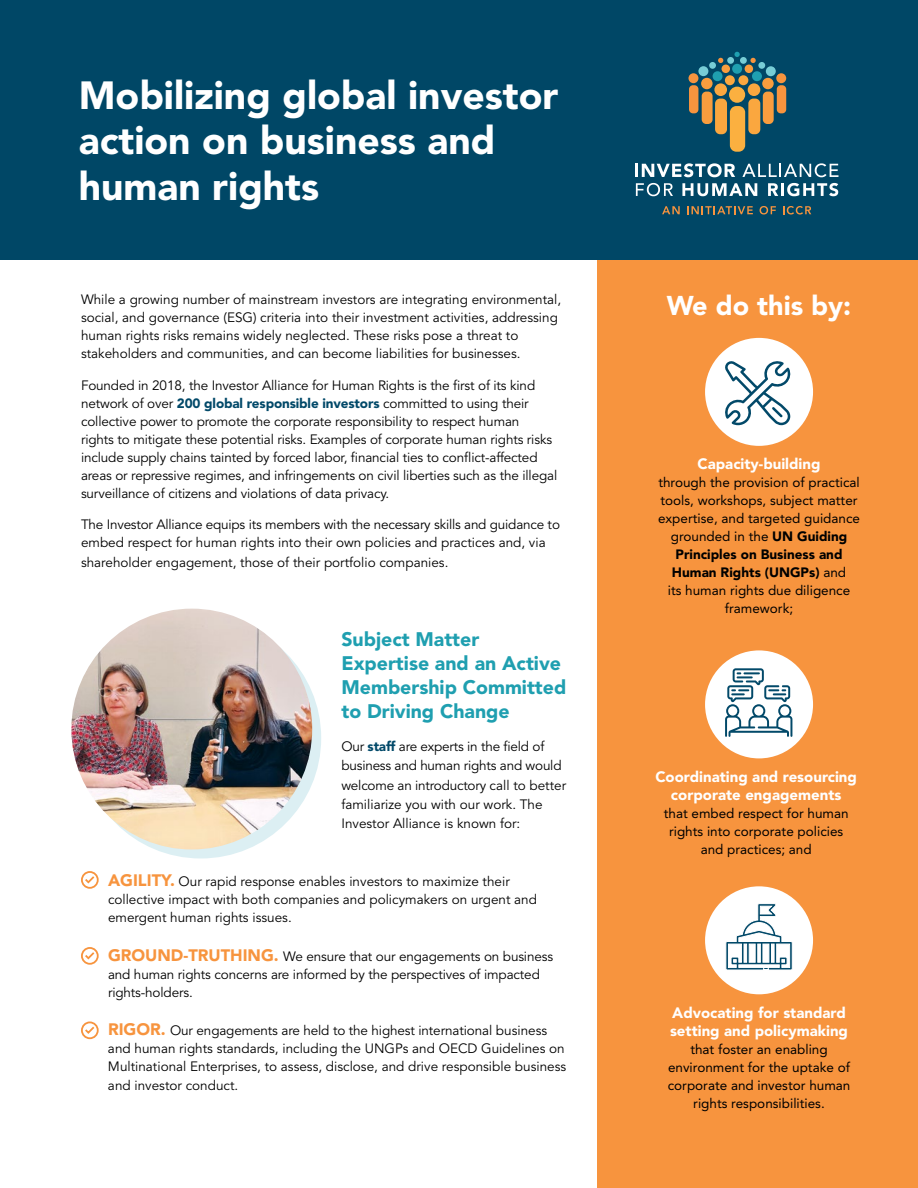
<style>
.page{position:relative;width:918px;height:1188px;background:#fff}
.page>*{position:absolute;margin:0;border:0;box-sizing:border-box;transform-origin:0 0}
.t1{font:900 39px/45.2px "Avenir";color:#fff}
.t2{font:900 27px "Avenir";color:#fff}
.t3{font:900 19.5px/24px "Avenir";color:#1f9fb0}
.t4{font:900 15px/18px "Avenir";color:#fff;text-align:center}
.t5{font:13.5px/18px "Avenir";letter-spacing:-.005em;color:#000}
.t6{font:13.5px/18px "Avenir";color:#000;text-align:center}
.s1{font-weight:900;color:#024969}
.s2{font-weight:900;font-size:16.5px;color:#f7943e}
.s3{font-weight:900}
</style>
<div class="page">
<div style="left:80px;top:618px;width:241px;height:240px;background:#dceff3;border-radius:50%"></div>
<div style="left:597px;top:157px;width:321px;height:1031px;background:#f7943e"></div>
<div style="left:0;top:0;width:918px;height:259px;background:#004766"></div>
<div style="left:81px;top:871px;width:18px;height:18px;border:2px solid #f7943e;border-radius:50%"></div>
<svg style="left:83px;top:874px;width:13px;height:11px"></svg>
<div style="left:81px;top:947px;width:18px;height:18px;border:2px solid #f7943e;border-radius:50%"></div>
<svg style="left:83px;top:950px;width:13px;height:11px"></svg>
<div style="left:81px;top:1022px;width:18px;height:17px;border:2px solid #f7943e;border-radius:50%"></div>
<svg style="left:83px;top:1025px;width:13px;height:10px"></svg>
<div style="left:705px;top:338px;width:108px;height:108px;background:#fff;border-radius:50%"></div>
<svg style="left:725px;top:361px;width:66px;height:64px"></svg>
<div style="left:705px;top:886px;width:108px;height:108px;background:#fff;border-radius:50%"></div>
<svg style="left:725px;top:903px;width:68px;height:67px"></svg>
<div style="left:705px;top:650px;width:108px;height:108px;background:#fff;border-radius:50%"></div>
<svg style="left:725px;top:668px;width:67px;height:69px"></svg>
<div style="left:729px;top:87px;width:16px;height:16px;background:#fbb040;border-radius:50%"></div>
<div style="left:730px;top:106px;width:15px;height:46px;background:#fbb040;border-radius:6px"></div>
<div style="left:748px;top:83px;width:12px;height:13px;background:#faa73f;border-radius:50%"></div>
<div style="left:748px;top:99px;width:12px;height:35px;background:#faa73f;border-radius:5px"></div>
<div style="left:714px;top:83px;width:13px;height:13px;background:#faa73f;border-radius:50%"></div>
<div style="left:715px;top:99px;width:12px;height:35px;background:#faa73f;border-radius:5px"></div>
<div style="left:701px;top:78px;width:12px;height:11px;background:#f99d3e;border-radius:50%"></div>
<div style="left:702px;top:92px;width:11px;height:32px;background:#f99d3e;border-radius:5px"></div>
<div style="left:689px;top:73px;width:9px;height:10px;background:#f7943e;border-radius:50%"></div>
<div style="left:698px;top:66px;width:10px;height:10px;background:#77cdd6;border-radius:50%"></div>
<div style="left:722px;top:65px;width:8px;height:8px;background:#f99d3e;border-radius:50%"></div>
<div style="left:745px;top:65px;width:8px;height:8px;background:#f99d3e;border-radius:50%"></div>
<div style="left:709px;top:62px;width:7px;height:7px;background:#77cdd6;border-radius:50%"></div>
<div style="left:758px;top:62px;width:7px;height:7px;background:#77cdd6;border-radius:50%"></div>
<div style="left:727px;top:57px;width:7px;height:7px;background:#77cdd6;border-radius:50%"></div>
<svg style="left:734px;top:52px;width:6px;height:5px"></svg>
<svg style="left:718px;top:58px;width:5px;height:5px"></svg>
<svg style="left:750px;top:58px;width:6px;height:5px"></svg>
<div style="left:740px;top:57px;width:7px;height:7px;background:#77cdd6;border-radius:50%"></div>
<div style="left:713px;top:71px;width:10px;height:10px;background:#1f9fb0;border-radius:50%"></div>
<div style="left:752px;top:71px;width:10px;height:10px;background:#1f9fb0;border-radius:50%"></div>
<div style="left:725px;top:75px;width:10px;height:10px;background:#faa73f;border-radius:50%"></div>
<div style="left:732px;top:64px;width:10px;height:10px;background:#1f9fb0;border-radius:50%"></div>
<div style="left:738px;top:75px;width:10px;height:10px;background:#faa73f;border-radius:50%"></div>
<div style="left:766px;top:66px;width:10px;height:10px;background:#77cdd6;border-radius:50%"></div>
<div style="left:689px;top:85px;width:9px;height:28px;background:#f7943e;border-radius:4px"></div>
<div style="left:776px;top:73px;width:10px;height:10px;background:#f7943e;border-radius:50%"></div>
<div style="left:777px;top:85px;width:9px;height:28px;background:#f7943e;border-radius:4px"></div>
<div style="left:762px;top:78px;width:12px;height:11px;background:#f99d3e;border-radius:50%"></div>
<div style="left:763px;top:92px;width:11px;height:32px;background:#f99d3e;border-radius:5px"></div>
<svg style="left:635px;top:163px;width:100px;height:14px"></svg>
<svg style="left:742px;top:163px;width:96px;height:14px"></svg>
<svg style="left:636px;top:183px;width:37px;height:13px"></svg>
<svg style="left:682px;top:183px;width:75px;height:13px"></svg>
<svg style="left:768px;top:183px;width:70px;height:13px"></svg>
<svg style="left:662px;top:206px;width:18px;height:8px"></svg>
<svg style="left:687px;top:206px;width:66px;height:8px"></svg>
<svg style="left:760px;top:206px;width:16px;height:8px"></svg>
<svg style="left:783px;top:206px;width:28px;height:9px"></svg>
<img style="left:71px;top:609px;width:241px;height:240px;border-radius:120px">
<h1 class="t1" style="left:79px;top:73px;width:481px">Mobilizing global investor action on business and human rights</h1>
<p class="t5" style="left:81px;top:291px;width:482px">While a growing number of mainstream investors are integrating environmental, social, and governance (ESG) criteria into their investment activities, addressing human rights risks remains widely neglected. These risks pose a threat to stakeholders and communities, and can become liabilities for businesses.</p>
<p class="t5" style="left:81px;top:377px;width:478px">Founded in 2018, the Investor Alliance for Human Rights is the first of its kind network of over <span class="s1">200 global responsible investors</span> committed to using their collective power to promote the corporate responsibility to respect human<br>rights to mitigate these potential risks. Examples of corporate human rights risks include supply chains tainted by forced labor, financial ties to conflict-affected areas or repressive regimes, and infringements on civil liberties such as the illegal surveillance of citizens and violations of data privacy.</p>
<p class="t5" style="left:81px;top:516px;width:481px">The Investor Alliance equips its members with the necessary skills and guidance to embed respect for human rights into their own policies and practices and, via</p>
<p class="t5" style="left:81px;top:553px;width:369px">shareholder engagement, those of their portfolio companies.</p>
<h3 class="t3" style="left:341px;top:627px;width:226px">Subject Matter<br>Expertise and an Active<br>Membership Committed to Driving Change</h3>
<p class="t5" style="left:341px;top:737px;width:226px;line-height:19.5px">Our <span class="s1">staff</span> are experts in the field of business and human rights and would welcome an introductory call to better familiarize you with our work. The Investor Alliance is known for:</p>
<p class="t5" style="left:108px;top:873px;width:431px"><span class="s2">AGILITY.</span> Our rapid response enables investors to maximize their collective impact with both companies and policymakers on urgent and emergent human rights issues.</p>
<p class="t5" style="left:108px;top:947px;width:447px"><span class="s2">GROUND-TRUTHING.</span> We ensure that our engagements on business and human rights concerns are informed by the perspectives of impacted rights-holders.</p>
<p class="t5" style="left:108px;top:1022px;width:460px"><span class="s2">RIGOR.</span> Our engagements are held to the highest international business and human rights standards, including the UNGPs and OECD Guidelines on<br>Multinational Enterprises, to assess, disclose, and drive responsible business</p>
<p class="t5" style="left:108px;top:1077px;width:132px">and investor conduct.</p>
<h2 class="t2" style="left:667px;top:289px;width:186px">We do this by:</h2>
<p class="t4" style="left:698px;top:455px;width:125px">Capacity-building</p>
<p class="t6" style="left:658px;top:474px;width:204px">through the provision of practical tools, workshops, subject matter expertise, and targeted guidance grounded in the <span class="s3">UN Guiding<br>Principles on Business and<br>Human Rights (UNGPs)</span> and<br>its human rights due diligence framework;</p>
<p class="t4" style="left:655px;top:768px;width:203px">Coordinating and resourcing corporate engagements</p>
<p class="t6" style="left:664px;top:804px;width:186px">that embed respect for human rights into corporate policies and practices; and</p>
<p class="t4" style="left:670px;top:1003px;width:180px;text-align:left">Advocating for standard setting and policymaking</p>
<p class="t6" style="left:668px;top:1040px;width:184px">that foster an enabling environment for the uptake of corporate and investor human rights responsibilities.</p>
</div>
